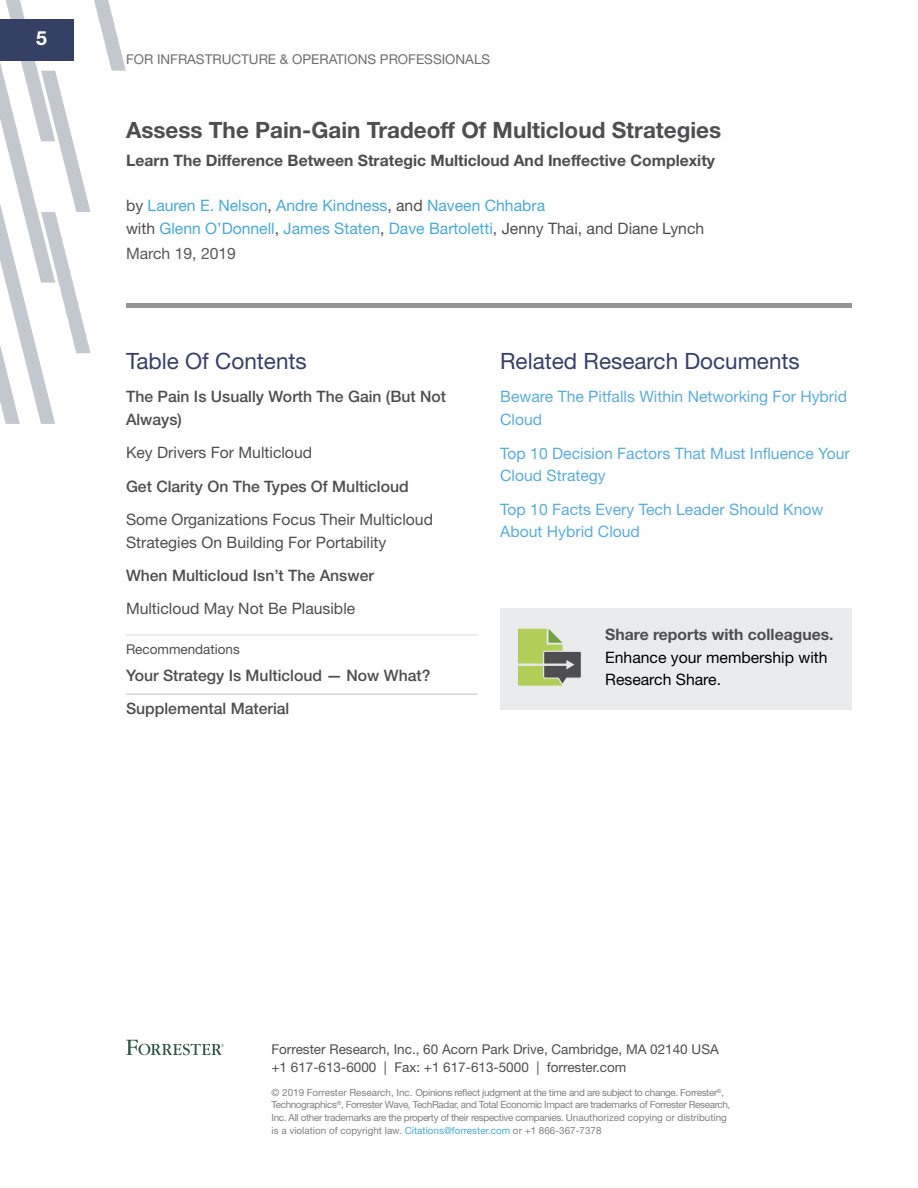
<style>
.page{position:relative;width:918px;height:1188px;background:#fff}
.page>*{position:absolute;margin:0;border:0;box-sizing:border-box;transform-origin:0 0}
.t1{font:700 22.5px "Helvetica Neue LT Std";color:#4e4e50}
.ResourceHeading{font:22.5px "Helvetica Neue LT Std";color:#354065}
.TOCHeader{font:22.5px "Helvetica Neue LT Std";color:#354065}
.t2{font:700 19.5px "Helvetica Neue LT Std";color:#fff}
.RelatedResearchTitle{font:15.75px/22.5px "Helvetica Neue LT Std";color:#5cadd6}
.TOCEntry{font:500 15.75px/22.5px "Helvetica Neue LT Std";color:#4e4e50}
.TOCEntry2{font:15.75px/22.5px "Helvetica Neue LT Std";color:#4e4e50}
.Contributor{font:15.75px "Helvetica Neue LT Std";color:#4aaad1}
.Subtitle{font:700 15.75px "Helvetica Neue LT Std";color:#4e4e50}
.t3{font:15.75px/22.5px "Helvetica Neue LT Std";color:#000}
.Author{font:15.75px "Helvetica Neue LT Std";color:#4aaad1}
.TOCEntry_SuppMateria{font:500 15.75px "Helvetica Neue LT Std";color:#4e4e50}
.Date{font:15.75px "Helvetica Neue LT Std";color:#59595b}
.TOCRecWIMLabel{font:13.5px "Helvetica Neue LT Std";color:#4e4e50}
.DocRole{font:13.5px "Helvetica Neue LT Std";color:#6d6e70}
.t4{font:9.9px/12.5px "Helvetica Neue LT Std";letter-spacing:-.035em;color:#808184}
.s1{color:#4e4e50}
.s2{font-weight:700;color:#4e4e50}
.s3{color:#4aaad1}
</style>
<div class="page">
<svg style="left:0;top:0;width:126px;height:424px"></svg>
<div style="left:0;top:19px;width:74px;height:41px;background:#354065"></div>
<div style="left:126px;top:303px;width:726px;height:5px;background:#929496"></div>
<hr style="left:126px;top:634px;width:352px;height:2px;background:#e6e7e7">
<hr style="left:126px;top:694px;width:352px;height:1px;background:#bfbfbf">
<svg style="left:126px;top:1040px;width:98px;height:15px"></svg>
<div style="left:500px;top:608px;width:352px;height:101px;background:#eaebec"></div>
<svg style="left:518px;top:629px;width:63px;height:57px"></svg>
<h2 class="t2" style="left:36px;top:26px;width:12px">5</h2>
<p class="DocRole" style="left:126px;top:51px;width:366px">FOR INFRASTRUCTURE &amp; OPERATIONS PROFESSIONALS</p>
<p class="t1" style="left:126px;top:116px;width:597px">Assess The Pain-Gain Tradeoff Of Multicloud Strategies</p>
<p class="Subtitle" style="left:126px;top:151px;width:591px">Learn The Difference Between Strategic Multicloud And Ineffective Complexity</p>
<p class="Author" style="left:126px;top:196px;width:421px"><span class="s1">by</span> Lauren E. Nelson<span class="s1">,</span> Andre Kindness<span class="s1">, and</span> Naveen Chhabra</p>
<p class="Contributor" style="left:126px;top:219px;width:580px"><span class="s1">with</span> Glenn O’Donnell<span class="s1">,</span> James Staten<span class="s1">,</span> Dave Bartoletti<span class="s1">, Jenny Thai, and Diane Lynch</span></p>
<p class="Date" style="left:126px;top:244px;width:112px">March 19, 2019</p>
<p class="TOCHeader" style="left:126px;top:348px;width:182px">Table Of Contents</p>
<p class="TOCEntry" style="left:126px;top:385px;width:322px">The Pain Is Usually Worth The Gain (But Not<br>Always)</p>
<p class="TOCEntry2" style="left:126px;top:441px;width:188px">Key Drivers For Multicloud</p>
<p class="TOCEntry" style="left:126px;top:475px;width:284px">Get Clarity On The Types Of Multicloud</p>
<p class="TOCEntry2" style="left:126px;top:508px;width:309px">Some Organizations Focus Their Multicloud<br>Strategies On Building For Portability</p>
<p class="TOCEntry" style="left:126px;top:564px;width:249px">When Multicloud Isn’t The Answer</p>
<p class="TOCEntry2" style="left:126px;top:597px;width:231px">Multicloud May Not Be Plausible</p>
<p class="TOCRecWIMLabel" style="left:126px;top:641px;width:115px">Recommendations</p>
<p class="TOCEntry" style="left:126px;top:664px;width:306px">Your Strategy Is Multicloud — Now What?</p>
<p class="TOCEntry_SuppMateria" style="left:126px;top:699px;width:165px">Supplemental Material</p>
<p class="ResourceHeading" style="left:500px;top:348px;width:301px">Related Research Documents</p>
<p class="RelatedResearchTitle" style="left:500px;top:385px;width:348px">Beware The Pitfalls Within Networking For Hybrid<br>Cloud</p>
<p class="RelatedResearchTitle" style="left:500px;top:442px;width:351px">Top 10 Decision Factors That Must Influence Your<br>Cloud Strategy</p>
<p class="RelatedResearchTitle" style="left:500px;top:498px;width:325px">Top 10 Facts Every Tech Leader Should Know<br>About Hybrid Cloud</p>
<p class="t3" style="left:605px;top:623px;width:230px"><span class="s2">Share reports with colleagues.<br></span>Enhance your membership with<br>Research Share.</p>
<p class="TOCRecWIMLabel" style="left:272px;top:1041px;width:449px">Forrester Research, Inc., 60 Acorn Park Drive, Cambridge, MA 02140 USA</p>
<p class="TOCRecWIMLabel" style="left:272px;top:1060px;width:356px">+1 617-613-6000 | Fax: +1 617-613-5000 | forrester.com</p>
<p class="t4" style="left:272px;top:1087px;width:460px">© 2019 Forrester Research, Inc. Opinions reflect judgment at the time and are subject to change. Forrester<sup>®</sup>, Technographics<sup>®</sup>, Forrester Wave, TechRadar, and Total Economic Impact are trademarks of Forrester Research, Inc. All other trademarks are the property of their respective companies. Unauthorized copying or distributing is a violation of copyright law. <span class="s3">Citations@forrester.com</span> or +1 866-367-7378</p>
</div>
